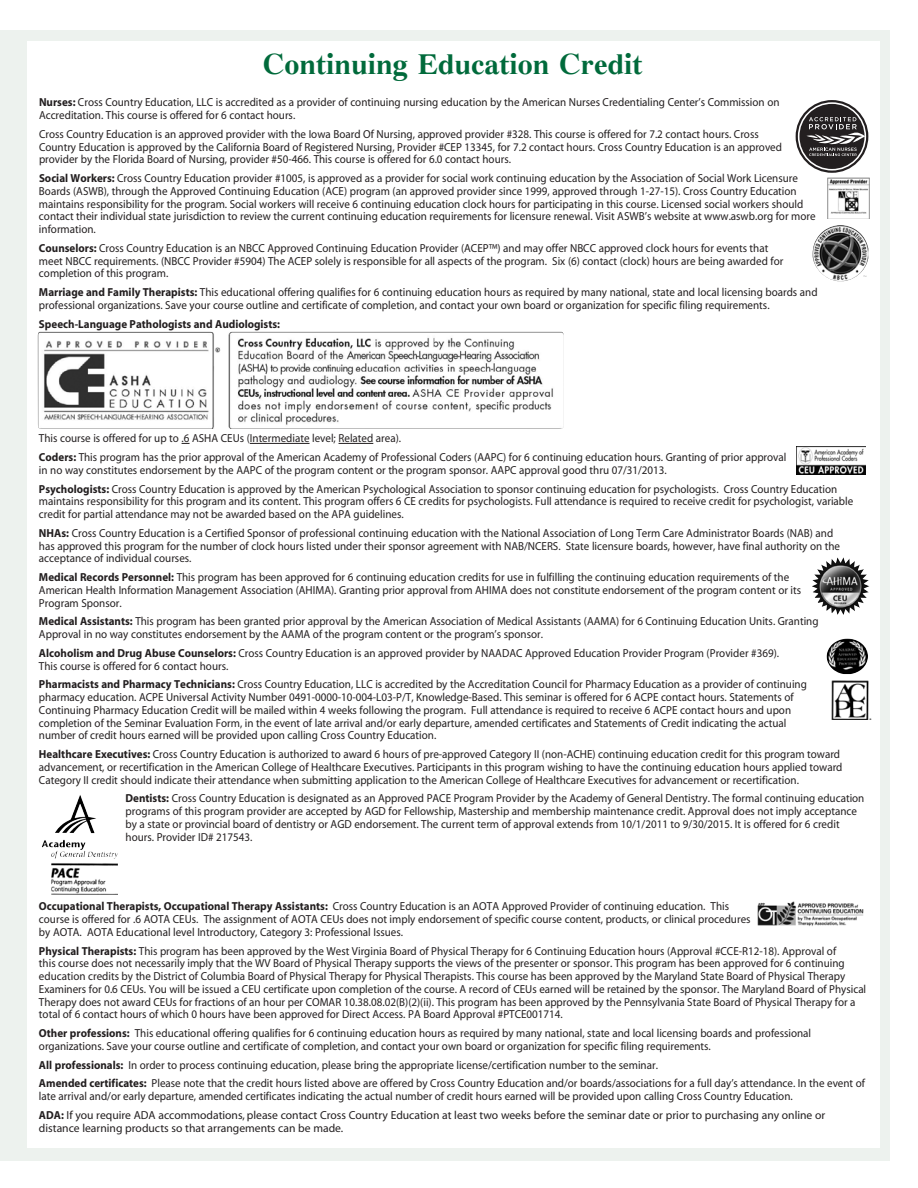
<style>
.page{position:relative;width:918px;height:1188px;background:#fff}
.page>*{position:absolute;margin:0;border:0;box-sizing:border-box;transform-origin:0 0}
.t1{font:700 30px "Pc Tennessee";color:#006a3b}
.t2{font:11.7px/12.8px "Myriad";color:#231f20;scale:.95 1}
.t3{font:11.7px "Myriad";color:#231f20}
.t4{font:700 11.7px "Myriad";color:#231f20;scale:.95 1}
.s1{font-weight:700}
</style>
<div class="page">
<div style="left:0;top:30px;width:890px;height:1131px;background:#edf2ee"></div>
<div style="left:27px;top:42px;width:852px;height:1106px;background:#fff"></div>
<hr style="left:250px;top:443px;width:60px;height:1px;background:#231f20">
<hr style="left:339px;top:443px;width:34px;height:1px;background:#231f20">
<img style="left:827px;top:639px;width:41px;height:35px">
<img style="left:832px;top:680px;width:40px;height:40px">
<svg style="left:42px;top:847px;width:76px;height:48px"></svg>
<img style="left:42px;top:795px;width:54px;height:52px">
<img style="left:757px;top:901px;width:107px;height:25px">
<img style="left:828px;top:178px;width:41px;height:41px">
<img style="left:796px;top:447px;width:70px;height:27px">
<img style="left:813px;top:225px;width:56px;height:56px">
<svg style="left:796px;top:100px;width:72px;height:73px"></svg>
<img style="left:38px;top:332px;width:526px;height:97px">
<img style="left:812px;top:557px;width:57px;height:58px">
<h1 class="t1" style="left:263px;top:46px;width:381px">Continuing Education Credit</h1>
<p class="t2" style="left:39px;top:96px;width:781px"><span class="s1">Nurses:</span> Cross Country Education, LLC is accredited as a provider of continuing nursing education by the American Nurses Credentialing Center’s Commission on<br>Accreditation. This course is offered for 6 contact hours.</p>
<p class="t2" style="left:39px;top:128px;width:784px">Cross Country Education is an approved provider with the Iowa Board Of Nursing, approved provider #328. This course is offered for 7.2 contact hours. Cross<br>Country Education is approved by the California Board of Registered Nursing, Provider #CEP 13345, for 7.2 contact hours. Cross Country Education is an approved provider by the Florida Board of Nursing, provider #50-466. This course is offered for 6.0 contact hours.</p>
<p class="t2" style="left:39px;top:172px;width:819px"><span class="s1">Social Workers:</span> Cross Country Education provider #1005, is approved as a provider for social work continuing education by the Association of Social Work Licensure Boards (ASWB), through the Approved Continuing Education (ACE) program (an approved provider since 1999, approved through 1-27-15). Cross Country Education maintains responsibility for the program. Social workers will receive 6 continuing education clock hours for participating in this course. Licensed social workers should contact their individual state jurisdiction to review the current continuing education requirements for licensure renewal. Visit ASWB’s website at www.aswb.org for more information.</p>
<p class="t2" style="left:39px;top:242px;width:785px"><span class="s1">Counselors:</span> Cross Country Education is an NBCC Approved Continuing Education Provider (ACEP™) and may offer NBCC approved clock hours for events that meet NBCC requirements. (NBCC Provider #5904) The ACEP solely is responsible for all aspects of the program. Six (6) contact (clock) hours are being awarded for completion of this program.</p>
<p class="t2" style="left:39px;top:286px;width:821px"><span class="s1">Marriage and Family Therapists:</span> This educational offering qualifies for 6 continuing education hours as required by many national, state and local licensing boards and professional organizations. Save your course outline and certificate of completion, and contact your own board or organization for specific filing requirements.</p>
<p class="t4" style="left:39px;top:318px;width:255px">Speech-Language Pathologists and Audiologists:</p>
<p class="t2" style="left:39px;top:430px;width:788px;line-height:18.8px">This course is offered for up to .6 ASHA CEUs (Intermediate level; Related area).<br><span class="s1">Coders:</span> This program has the prior approval of the American Academy of Professional Coders (AAPC) for 6 continuing education hours. Granting of prior approval</p>
<p class="t2" style="left:39px;top:461px;width:842px;line-height:18.8px">in no way constitutes endorsement by the AAPC of the program content or the program sponsor. AAPC approval good thru 07/31/2013.<br><span class="s1">Psychologists:</span> Cross Country Education is approved by the American Psychological Association to sponsor continuing education for psychologists. Cross Country Education</p>
<p class="t2" style="left:39px;top:496px;width:859px">maintains responsibility for this program and its content. This program offers 6 CE credits for psychologists. Full attendance is required to receive credit for psychologist, variable credit for partial attendance may not be awarded based on the APA guidelines.</p>
<p class="t2" style="left:39px;top:527px;width:845px"><span class="s1">NHAs:</span> Cross Country Education is a Certified Sponsor of professional continuing education with the National Association of Long Term Care Administrator Boards (NAB) and has approved this program for the number of clock hours listed under their sponsor agreement with NAB/NCERS. State licensure boards, however, have final authority on the acceptance of individual courses.</p>
<p class="t2" style="left:39px;top:571px;width:804px"><span class="s1">Medical Records Personnel:</span> This program has been approved for 6 continuing education credits for use in fulfilling the continuing education requirements of the<br>American Health Information Management Association (AHIMA). Granting prior approval from AHIMA does not constitute endorsement of the program content or its<br>Program Sponsor.</p>
<p class="t2" style="left:39px;top:616px;width:822px"><span class="s1">Medical Assistants:</span> This program has been granted prior approval by the American Association of Medical Assistants (AAMA) for 6 Continuing Education Units. Granting<br>Approval in no way constitutes endorsement by the AAMA of the program content or the program’s sponsor.</p>
<p class="t2" style="left:39px;top:647px;width:781px"><span class="s1">Alcoholism and Drug Abuse Counselors:</span> Cross Country Education is an approved provider by NAADAC Approved Education Provider Program (Provider #369).<br>This course is offered for 6 contact hours.</p>
<p class="t2" style="left:39px;top:679px;width:810px"><span class="s1">Pharmacists and Pharmacy Technicians:</span> Cross Country Education, LLC is accredited by the Accreditation Council for Pharmacy Education as a provider of continuing pharmacy education. ACPE Universal Activity Number 0491-0000-10-004-L03-P/T, Knowledge-Based. This seminar is offered for 6 ACPE contact hours. Statements of Continuing Pharmacy Education Credit will be mailed within 4 weeks following the program. Full attendance is required to receive 6 ACPE contact hours and upon completion of the Seminar Evaluation Form, in the event of late arrival and/or early departure, amended certificates and Statements of Credit indicating the actual number of credit hours earned will be provided upon calling Cross Country Education.</p>
<p class="t2" style="left:39px;top:748px;width:847px"><span class="s1">Healthcare Executives:</span> Cross Country Education is authorized to award 6 hours of pre-approved Category II (non-ACHE) continuing education credit for this program toward advancement, or recertification in the American College of Healthcare Executives. Participants in this program wishing to have the continuing education hours applied toward<br>Category II credit should indicate their attendance when submitting application to the American College of Healthcare Executives for advancement or recertification.</p>
<p class="t2" style="left:126px;top:793px;width:779px"><span class="s1">Dentists:</span> Cross Country Education is designated as an Approved PACE Program Provider by the Academy of General Dentistry. The formal continuing education programs of this program provider are accepted by AGD for Fellowship, Mastership and membership maintenance credit. Approval does not imply acceptance by a state or provincial board of dentistry or AGD endorsement. The current term of approval extends from 10/1/2011 to 9/30/2015. It is offered for 6 credit hours. Provider ID# 217543.</p>
<p class="t2" style="left:39px;top:901px;width:751px"><span class="s1">Occupational Therapists, Occupational Therapy Assistants:</span> Cross Country Education is an AOTA Approved Provider of continuing education. This course is offered for .6 AOTA CEUs. The assignment of AOTA CEUs does not imply endorsement of specific course content, products, or clinical procedures by AOTA. AOTA Educational level Introductory, Category 3: Professional Issues.</p>
<p class="t2" style="left:39px;top:945px;width:872px"><span class="s1">Physical Therapists:</span> This program has been approved by the West Virginia Board of Physical Therapy for 6 Continuing Education hours (Approval #CCE-R12-18). Approval of<br>this course does not necessarily imply that the WV Board of Physical Therapy supports the views of the presenter or sponsor. This program has been approved for 6 continuing education credits by the District of Columbia Board of Physical Therapy for Physical Therapists. This course has been approved by the Maryland State Board of Physical Therapy Examiners for 0.6 CEUs. You will be issued a CEU certificate upon completion of the course. A record of CEUs earned will be retained by the sponsor. The Maryland Board of Physical Therapy does not award CEUs for fractions of an hour per COMAR 10.38.08.02(B)(2)(ii). This program has been approved by the Pennsylvania State Board of Physical Therapy for a total of 6 contact hours of which 0 hours have been approved for Direct Access. PA Board Approval #PTCE001714.</p>
<p class="t2" style="left:39px;top:1027px;width:814px"><span class="s1">Other professions:</span> This educational offering qualifies for 6 continuing education hours as required by many national, state and local licensing boards and professional organizations. Save your course outline and certificate of completion, and contact your own board or organization for specific filing requirements.</p>
<p class="t2" style="left:39px;top:1056px;width:871px;line-height:18.8px"><span class="s1">All professionals:</span> In order to process continuing education, please bring the appropriate license/certification number to the seminar.<br><span class="s1">Amended certificates:</span> Please note that the credit hours listed above are offered by Cross Country Education and/or boards/associations for a full day’s attendance. In the event of</p>
<p class="t2" style="left:39px;top:1087px;width:829px;line-height:18.6px">late arrival and/or early departure, amended certificates indicating the actual number of credit hours earned will be provided upon calling Cross Country Education.<br><span class="s1">ADA:</span> If you require ADA accommodations, please contact Cross Country Education at least two weeks before the seminar date or prior to purchasing any online or</p>
<p class="t3" style="left:39px;top:1122px;width:306px">distance learning products so that arrangements can be made.</p>
</div>
